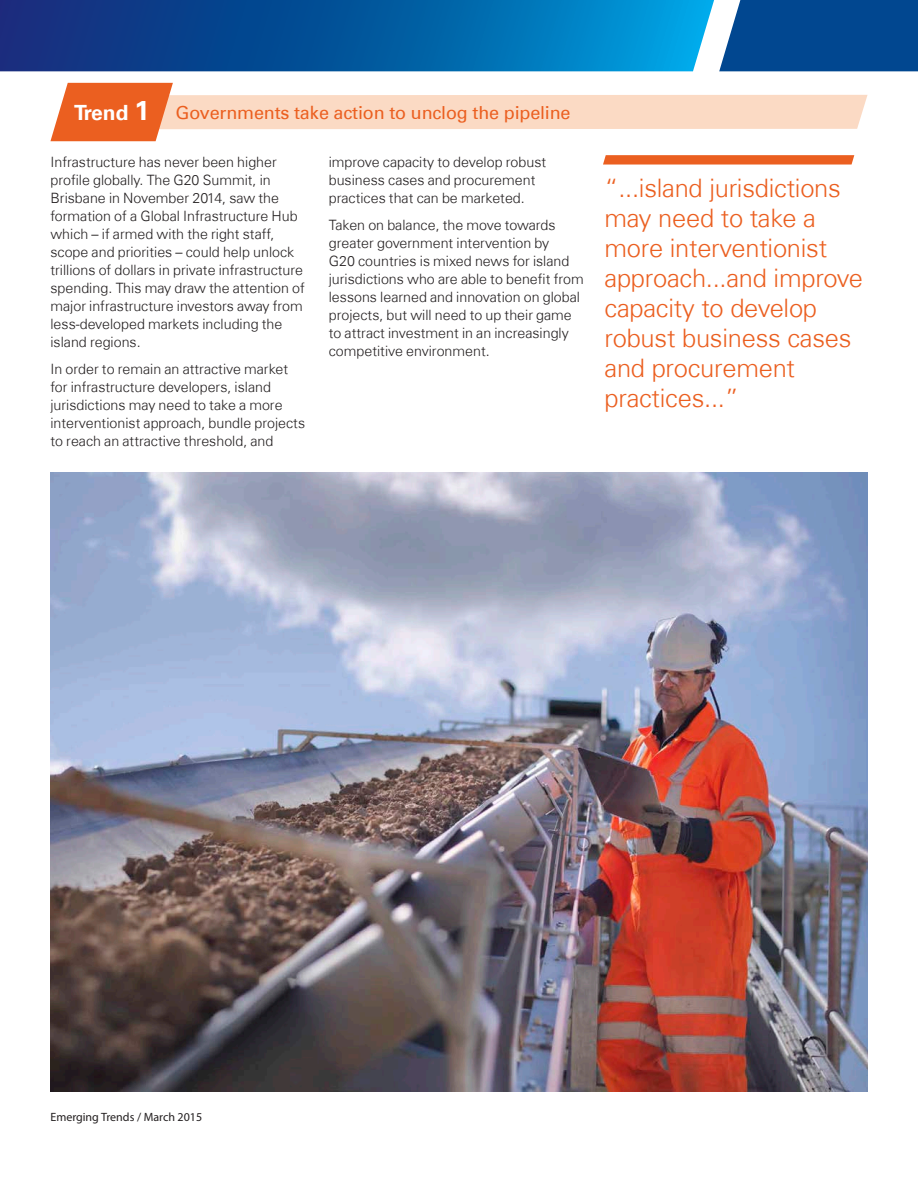
<style>
.page{position:relative;width:918px;height:1188px;background:#fff}
.page>*{position:absolute;margin:0;border:0;box-sizing:border-box;transform-origin:0 0}
.t1{font:300 25.5px/30px "Universfor KPMG";letter-spacing:-.01em;color:#eb5f20}
.t2{font:18px "Universfor KPMG";letter-spacing:-.01em;color:#eb5f20}
.t3{font:300 14.25px/18px "Universfor KPMG";color:#231f20}
.t4{font:12px "Myriad Pro";color:#231f20}
.s1{font-weight:700;font-size:21px;color:#fff}
.s2{font-weight:700;font-size:27px;color:#fff}
</style>
<div class="page">
<img style="left:50px;top:473px;width:818px;height:619px">
<svg style="left:603px;top:155px;width:251px;height:10px;background:#ec6a30"></svg>
<svg style="left:50px;top:83px;width:818px;height:58px"></svg>
<svg style="left:0;top:0;width:714px;height:71px;background:#085ea5"></svg>
<div style="left:719px;top:0;width:199px;height:71px;background:#014790"></div>
<p class="t2" style="left:74px;top:102px;width:498px"><span class="s1">Trend</span> <span class="s2">1</span> Governments take action to unclog the pipeline</p>
<p class="t3" style="left:50px;top:153px;width:256px">Infrastructure has never been higher profile globally. The G20 Summit, in Brisbane in November 2014, saw the formation of a Global Infrastructure Hub which – if armed with the right staff, scope and priorities – could help unlock trillions of dollars in private infrastructure spending. This may draw the attention of major infrastructure investors away from less-developed markets including the island regions.</p>
<p class="t3" style="left:50px;top:360px;width:256px">In order to remain an attractive market for infrastructure developers, island jurisdictions may need to take a more interventionist approach, bundle projects to reach an attractive threshold, and</p>
<p class="t3" style="left:329px;top:153px;width:219px">improve capacity to develop robust business cases and procurement practices that can be marketed.</p>
<p class="t3" style="left:329px;top:216px;width:256px">Taken on balance, the move towards greater government intervention by<br>G20 countries is mixed news for island jurisdictions who are able to benefit from lessons learned and innovation on global projects, but will need to up their game to attract investment in an increasingly competitive environment.</p>
<h1 class="t1" style="left:605px;top:173px;width:260px">“...island jurisdictions may need to take a more interventionist approach...and improve capacity to develop robust business cases and procurement practices...”</h1>
<p class="t4" style="left:50px;top:1110px;width:153px">Emerging Trends / March 2015</p>
</div>
